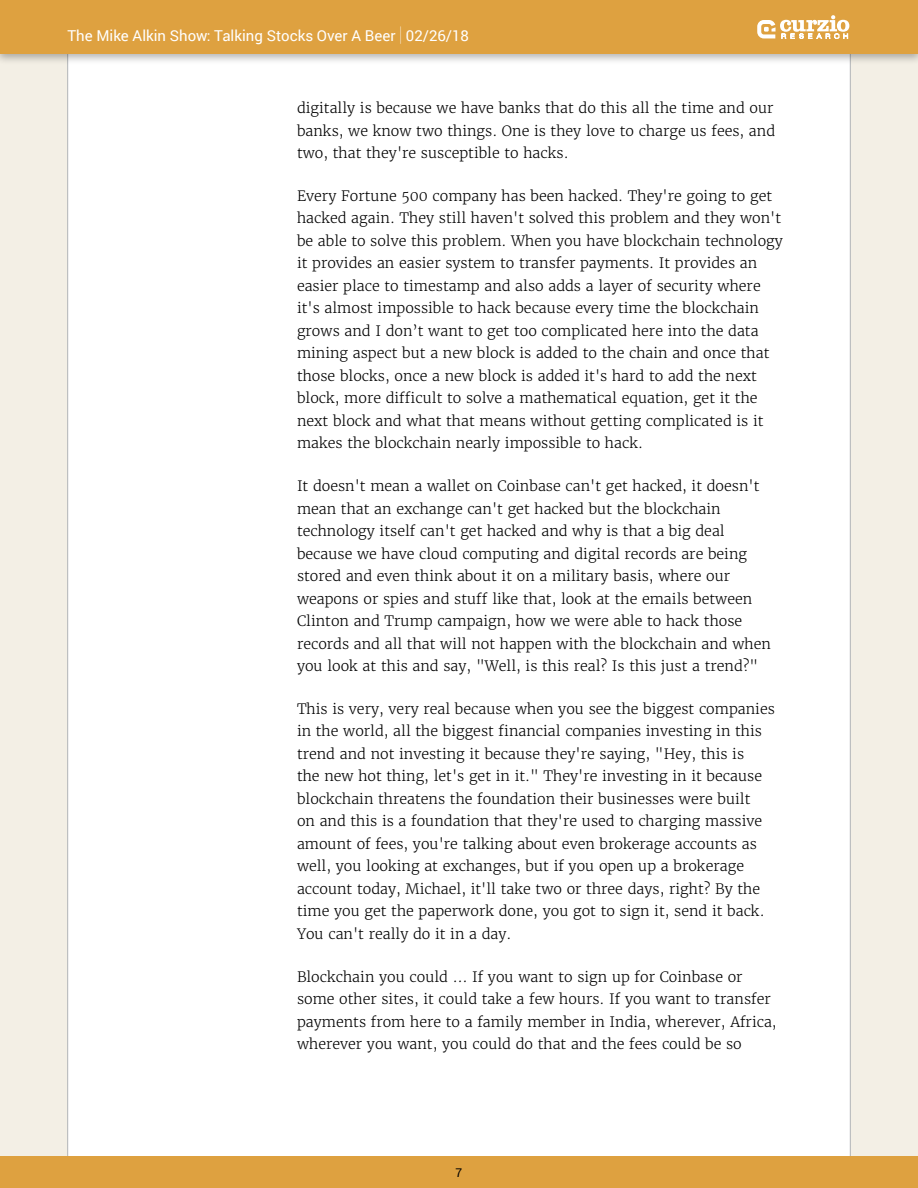
<style>
.page{position:relative;width:918px;height:1188px;background:#fff}
.page>*{position:absolute;margin:0;border:0;box-sizing:border-box;transform-origin:0 0}
.t1{font:15px "Roboto";color:#fff}
.t2{font:300 14.25px/22.5px "Merriweather";color:#000}
.t3{font:12px "Roboto";color:#000}
.s1{font-weight:100;font-size:20.25px}
</style>
<div class="page">
<div style="left:0;top:54px;width:918px;height:1134px;background:#f3efe5"></div>
<div style="left:68px;top:47px;width:782px;height:1117px;background:#fff"></div>
<div style="left:0;top:1156px;width:918px;height:32px;background:#dea140"></div>
<div style="left:0;top:0;width:918px;height:66px;background:#000;opacity:.3"></div>
<div style="left:0;top:0;width:918px;height:54px;background:#dea140"></div>
<svg style="left:757px;top:15px;width:92px;height:24px"></svg>
<p class="t1" style="left:68px;top:25px;width:403px">The Mike Alkin Show: Talking Stocks Over A Beer <span class="s1">|</span> 02/26/18</p>
<p class="t2" style="left:297px;top:97px;width:480px;text-align:justify">digitally is because we have banks that do this all the time and our banks, we know two things. One is they love to charge us fees, and two, that they're susceptible to hacks.</p>
<p class="t2" style="left:297px;top:184px;width:488px">Every Fortune 500 company has been hacked. They're going to get hacked again. They still haven't solved this problem and they won't be able to solve this problem. When you have blockchain technology it provides an easier system to transfer payments. It provides an easier place to timestamp and also adds a layer of security where it's almost impossible to hack because every time the blockchain grows and I don’t want to get too complicated here into the data mining aspect but a new block is added to the chain and once that those blocks, once a new block is added it's hard to add the next block, more difficult to solve a mathematical equation, get it the next block and what that means without getting complicated is it makes the blockchain nearly impossible to hack.</p>
<p class="t2" style="left:297px;top:475px;width:475px">It doesn't mean a wallet on Coinbase can't get hacked, it doesn't mean that an exchange can't get hacked but the blockchain technology itself can't get hacked and why is that a big deal because we have cloud computing and digital records are being stored and even think about it on a military basis, where our weapons or spies and stuff like that, look at the emails between Clinton and Trump campaign, how we were able to hack those records and all that will not happen with the blockchain and when you look at this and say, "Well, is this real? Is this just a trend?"</p>
<p class="t2" style="left:297px;top:697px;width:479px">This is very, very real because when you see the biggest companies in the world, all the biggest financial companies investing in this trend and not investing it because they're saying, "Hey, this is<br>the new hot thing, let's get in it." They're investing in it because blockchain threatens the foundation their businesses were built<br>on and this is a foundation that they're used to charging massive amount of fees, you're talking about even brokerage accounts as well, you looking at exchanges, but if you open up a brokerage account today, Michael, it'll take two or three days, right? By the time you get the paperwork done, you got to sign it, send it back.<br>You can't really do it in a day.</p>
<p class="t2" style="left:297px;top:965px;width:481px">Blockchain you could … If you want to sign up for Coinbase or some other sites, it could take a few hours. If you want to transfer payments from here to a family member in India, wherever, Africa, wherever you want, you could do that and the fees could be so</p>
<p class="t3" style="left:456px;top:1164px;width:8px">7</p>
</div>
